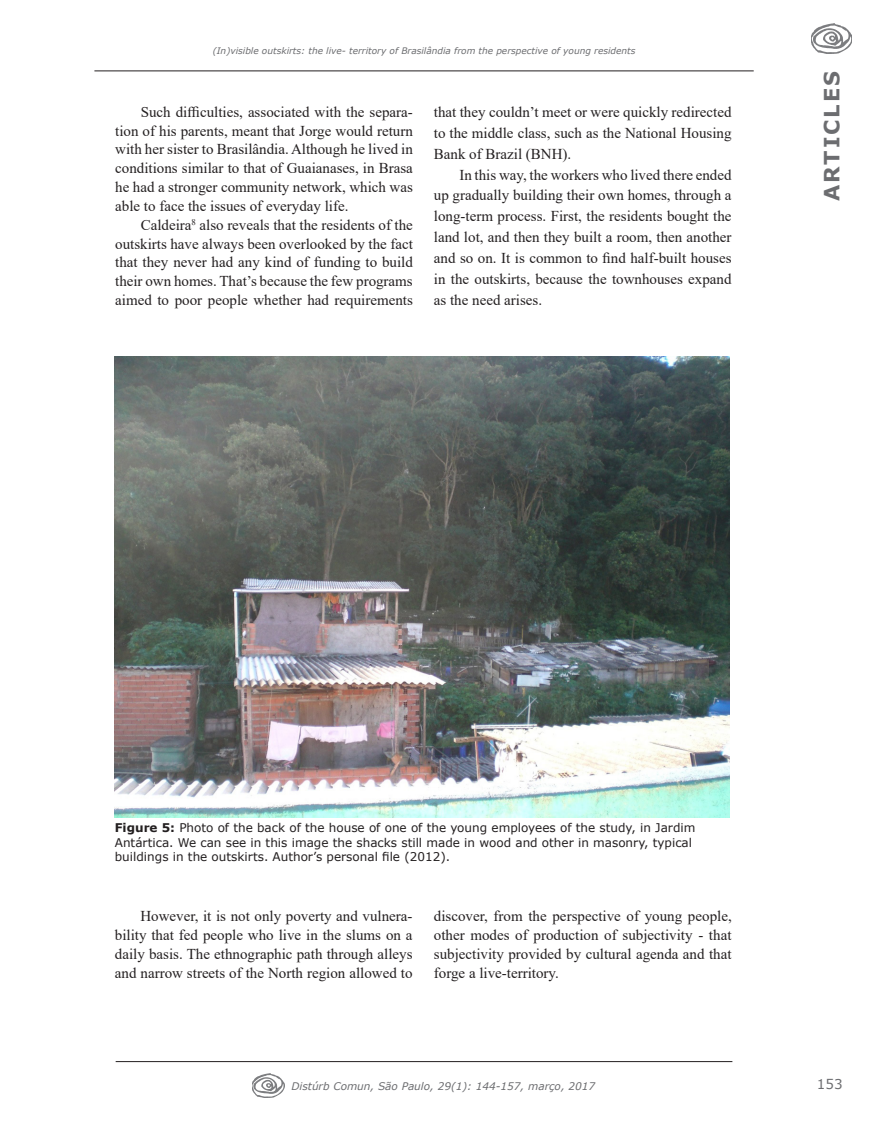
<style>
.page{position:relative;width:872px;height:1132px;background:#fff}
.page>*{position:absolute;margin:0;border:0;box-sizing:border-box;transform-origin:0 0}
.t1{font:700 21px "Verdana";letter-spacing:.1em;color:#6c6d70}
.Corpo_do_texto_ing{font:15px/18.8px "Times New Roman";color:#231f20;text-align:justify}
.t2{font:13.5px "Verdana";color:#6c6d70}
.Tabelas_e_Gráficos{font:12px/14.4px "Verdana";color:#231f20}
.t3{font:italic 10.5px "Verdana";color:#6c6d70}
.t4{font:italic 9px "Verdana";color:#6c6d70}
.s1{font-weight:700}
</style>
<div class="page">
<hr style="left:94px;top:70px;width:659px;height:1px;background:#231f20">
<img style="left:811px;top:24px;width:40px;height:29px">
<hr style="left:116px;top:1060px;width:616px;height:1px;background:#231f20">
<img style="left:252px;top:1073px;width:32px;height:23px">
<img style="left:115px;top:356px;width:615px;height:461px">
<p class="t4" style="left:213px;top:44px;width:424px">(In)visible outskirts: the live- territory of Brasilândia from the perspective of young residents</p>
<p class="Corpo_do_texto_ing" style="left:115px;top:102px;width:299px;text-indent:26px">Such difficulties, associated with the separa&shy;tion of his parents, meant that Jorge would return with her sister to Brasilândia. Although he lived in conditions similar to that of Guaianases, in Brasa he had a stronger community network, which was able to face the issues of everyday life.</p>
<p class="Corpo_do_texto_ing" style="left:115px;top:215px;width:299px;text-indent:26px">Caldeira<sup>8</sup> also reveals that the residents of the outskirts have always been overlooked by the fact that they never had any kind of funding to build their own homes. That’s because the few programs aimed to poor people whether had requirements</p>
<p class="Corpo_do_texto_ing" style="left:434px;top:101px;width:299px;line-height:20.9px">that they couldn’t meet or were quickly redirected to the middle class, such as the National Housing Bank of Brazil (BNH).</p>
<p class="Corpo_do_texto_ing" style="left:434px;top:163px;width:299px;line-height:20.9px;text-indent:26px">In this way, the workers who lived there ended up gradually building their own homes, through a long-term process. First, the residents bought the land lot, and then they built a room, then another and so on. It is common to find half-built houses in the outskirts, because the townhouses expand as the need arises.</p>
<h1 class="t1" style="left:817px;top:201px;width:132px;rotate:-90deg">ARTICLES</h1>
<p class="Tabelas_e_Gráficos" style="left:115px;top:820px;width:582px"><span class="s1">Figure 5:</span> Photo of the back of the house of one of the young employees of the study, in Jardim<br>Antártica. We can see in this image the shacks still made in wood and other in masonry, typical buildings in the outskirts. Author’s personal file (2012).</p>
<p class="Corpo_do_texto_ing" style="left:115px;top:905px;width:299px;text-indent:26px">However, it is not only poverty and vulnera&shy;bility that fed people who live in the slums on a daily basis. The ethnographic path through alleys and narrow streets of the North region allowed to</p>
<p class="Corpo_do_texto_ing" style="left:434px;top:905px;width:299px">discover, from the perspective of young people, other modes of production of subjectivity - that subjectivity provided by cultural agenda and that forge a live-territory.</p>
<p class="t3" style="left:291px;top:1078px;width:305px">Distúrb Comun, São Paulo, 29(1): 144-157, março, 2017</p>
<p class="t2" style="left:817px;top:1074px;width:27px">153</p>
</div>
